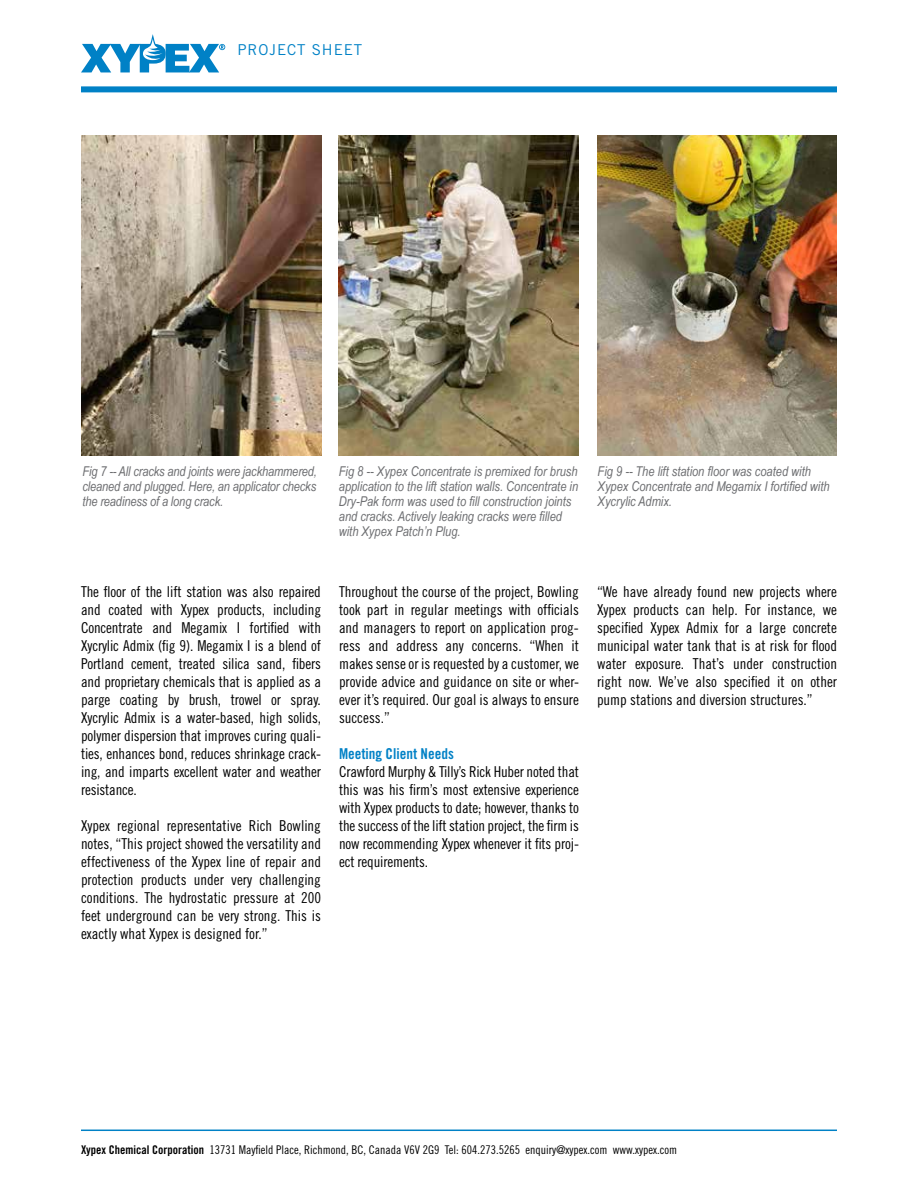
<style>
.page{position:relative;width:918px;height:1188px;background:#fff}
.page>*{position:absolute;margin:0;border:0;box-sizing:border-box;transform-origin:0 0}
.t1{font:15px/18px "Trade Gothic Cond Eighteen";color:#000;text-align:justify}
.t2{font:15px "Trade Gothic Bold Cond Twenty";color:#0081c6}
.t3{font:15px "Trade Gothic";letter-spacing:.06em;color:#0081c6}
.t4{font:italic 13.5px/15px "Arial Narrow";color:#6d6e71}
.t5{font:12px "Trade Gothic Cond Eighteen";color:#000}
.s1{font-family:"Trade Gothic Bold Cond Twenty"}
</style>
<div class="page">
<svg style="left:81px;top:34px;width:144px;height:38px"></svg>
<div style="left:81px;top:86px;width:756px;height:6px;background:#0081c6"></div>
<hr style="left:81px;top:1130px;width:756px;height:1px;background:#0081c6">
<img style="left:597px;top:135px;width:240px;height:320px">
<img style="left:82px;top:135px;width:240px;height:320px">
<img style="left:338px;top:135px;width:240px;height:320px">
<p class="t3" style="left:238px;top:40px;width:126px">PROJECT SHEET</p>
<p class="t4" style="left:82px;top:464px;width:236px;text-align:justify">Fig 7 -- All cracks and joints were jackhammered, cleaned and plugged. Here, an applicator checks the readiness of a long crack.</p>
<p class="t4" style="left:339px;top:464px;width:241px">Fig 8 -- Xypex Concentrate is premixed for brush application to the lift station walls. Concentrate in Dry-Pak form was used to fill construction joints and cracks. Actively leaking cracks were filled with Xypex Patch’n Plug.</p>
<p class="t4" style="left:598px;top:464px;width:233px">Fig 9 -- The lift station floor was coated with<br>Xypex Concentrate and Megamix I fortified with<br>Xycrylic Admix.</p>
<p class="t1" style="left:81px;top:582px;width:242px">The floor of the lift station was also repaired and coated with Xypex products, including Concentrate and Megamix I fortified with Xycrylic Admix (fig 9). Megamix I is a blend of Portland cement, treated silica sand, fibers and proprietary chemicals that is applied as a parge coating by brush, trowel or spray.<br>Xycrylic Admix is a water-based, high solids, polymer dispersion that improves curing quali&shy;ties, enhances bond, reduces shrinkage crack&shy;ing, and imparts excellent water and weather resistance.</p>
<p class="t1" style="left:81px;top:816px;width:242px">Xypex regional representative Rich Bowling notes, “This project showed the versatility and effectiveness of the Xypex line of repair and protection products under very challenging conditions. The hydrostatic pressure at 200 feet underground can be very strong. This is exactly what Xypex is designed for.”</p>
<p class="t1" style="left:339px;top:582px;width:242px">Throughout the course of the project, Bowling took part in regular meetings with officials and managers to report on application prog&shy;ress and address any concerns. “When it makes sense or is requested by a customer, we provide advice and guidance on site or wher&shy;ever it’s required. Our goal is always to ensure success.”</p>
<p class="t2" style="left:339px;top:744px;width:116px">Meeting Client Needs</p>
<p class="t1" style="left:339px;top:762px;width:242px">Crawford Murphy &amp; Tilly’s Rick Huber noted that this was his firm’s most extensive experience with Xypex products to date; however, thanks to the success of the lift station project, the firm is now recommending Xypex whenever it fits proj&shy;ect requirements.</p>
<p class="t1" style="left:597px;top:582px;width:242px">“We have already found new projects where Xypex products can help. For instance, we specified Xypex Admix for a large concrete municipal water tank that is at risk for flood water exposure. That’s under construction right now. We’ve also specified it on other pump stations and diversion structures.”</p>
<p class="t5" style="left:81px;top:1143px;width:598px"><span class="s1">Xypex Chemical Corporation</span> 13731 Mayfield Place, Richmond, BC, Canada V6V 2G9 Tel: 604.273.5265 enquiry@xypex.com www.xypex.com</p>
</div>
